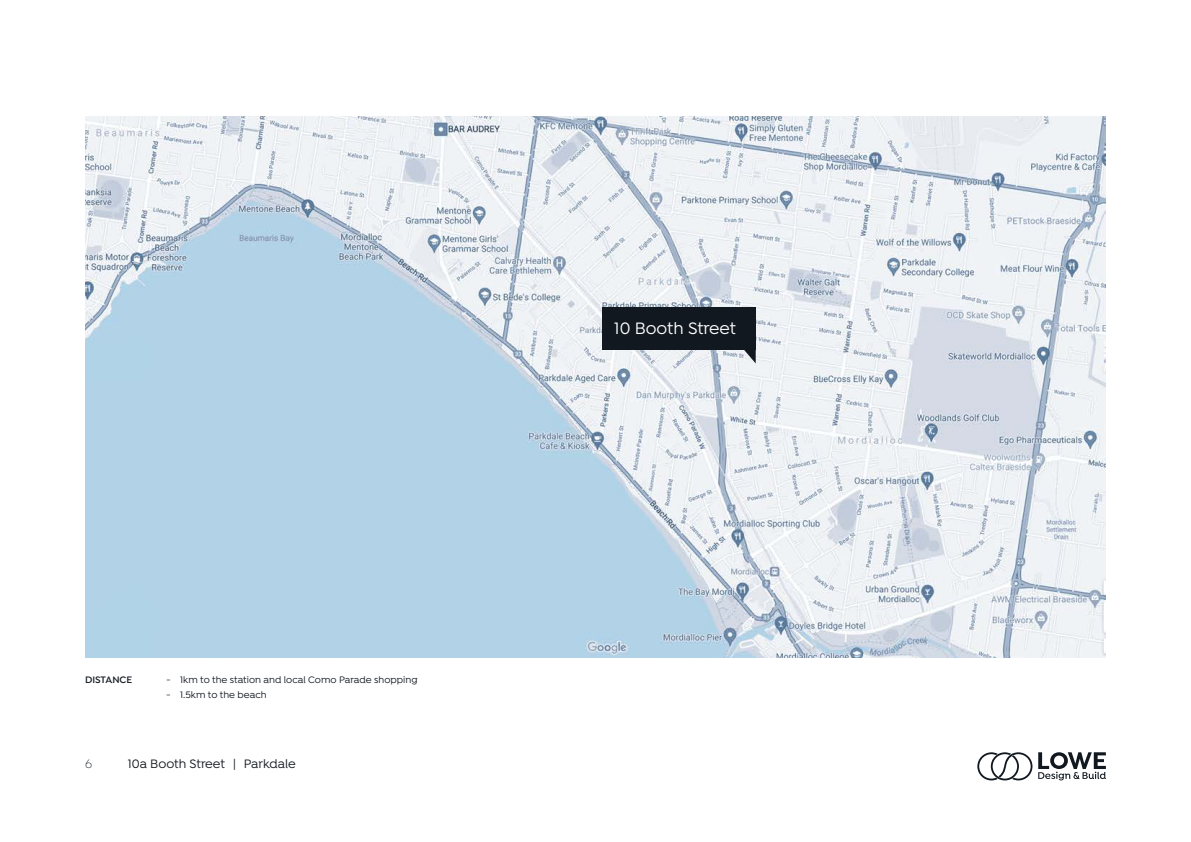
<style>
.page{position:relative;width:1191px;height:842px;background:#fff}
.page>*{position:absolute;margin:0;border:0;box-sizing:border-box;transform-origin:0 0}
.t1{font:500 17.6px "Isidora";color:#fff}
.t2{font:500 13px "Isidora";color:#111820}
.t3{font:300 13px "Isidora";color:#111820}
.t4{font:500 10px "Isidora";color:#111820}
.t5{font:600 10px "Isidora";color:#111820}
</style>
<div class="page">
<svg style="left:977px;top:752px;width:55px;height:28px"></svg>
<svg style="left:1038px;top:752px;width:68px;height:28px"></svg>
<img style="left:85px;top:116px;width:1021px;height:542px">
<div style="left:602px;top:308px;width:153px;height:42px;background:#111820"></div>
<svg style="left:740px;top:350px;width:15px;height:13px"></svg>
<p class="t5" style="left:85px;top:674px;width:49px">DISTANCE</p>
<p class="t4" style="left:166px;top:674px;width:253px">- 1km to the station and local Como Parade shopping</p>
<p class="t4" style="left:166px;top:689px;width:102px">- 1.5km to the beach</p>
<h2 class="t3" style="left:85px;top:756px;width:8px">6</h2>
<h2 class="t2" style="left:128px;top:756px;width:169px">10a Booth Street | Parkdale</h2>
<h1 class="t1" style="left:614px;top:319px;width:123px">10 Booth Street</h1>
</div>
